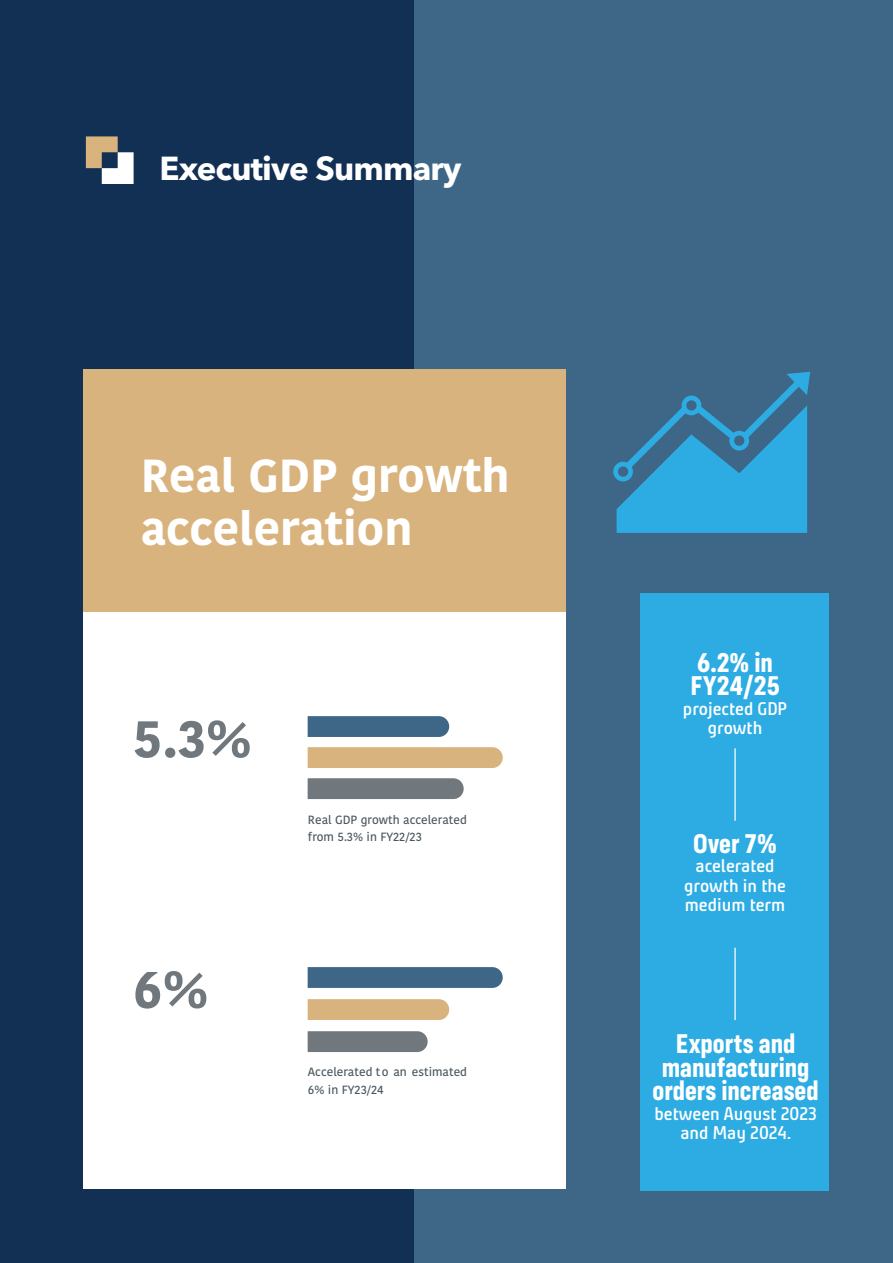
<style>
.page{position:relative;width:893px;height:1263px;background:#fff}
.page>*{position:absolute;margin:0;border:0;box-sizing:border-box;transform-origin:0 0}
.t1{font:700 52.2px "Kohinoor Bangla";color:#70787d}
.t2{font:700 46.2px/53.7px "Kohinoor Bangla";color:#fff}
.Headings_White{font:700 33px "Avenir Nxt 2 W1 G";letter-spacing:-.025em;color:#fff}
.t3{font:700 28.05px/23.7px "Config Condensed";color:#fff}
.t4{font:600 18.3px/19.5px "Bunday Clean";color:#fff;text-align:center}
.t5{font:500 12px/17.9px "Kohinoor Bangla";color:#4a575e}
</style>
<div class="page">
<div style="left:0;top:1px;width:892px;height:1262px;background:#123054"></div>
<div style="left:414px;top:1px;width:479px;height:1262px;background:#3d6687"></div>
<div style="left:84px;top:370px;width:482px;height:818px;background:#fff"></div>
<div style="left:84px;top:370px;width:482px;height:242px;background:#d9b37d"></div>
<svg style="left:308px;top:967px;width:195px;height:21px;background:#416989"></svg>
<div style="left:308px;top:999px;width:141px;height:21px;background:#d9b37d"></div>
<svg style="left:308px;top:1031px;width:120px;height:21px;background:#747c81"></svg>
<div style="left:308px;top:747px;width:195px;height:21px;background:#d9b37d"></div>
<div style="left:308px;top:716px;width:141px;height:21px;background:#3d6687"></div>
<div style="left:308px;top:778px;width:156px;height:21px;background:#70787d"></div>
<svg style="left:613px;top:372px;width:197px;height:161px"></svg>
<svg style="left:86px;top:136px;width:48px;height:48px"></svg>
<div style="left:640px;top:593px;width:189px;height:598px;background:#2cace3"></div>
<hr style="left:734px;top:748px;width:2px;height:73px;background:#fff">
<hr style="left:734px;top:948px;width:2px;height:72px;background:#fff">
<p class="Headings_White" style="left:159px;top:142px;width:304px">Executive Summary</p>
<h2 class="t2" style="left:141px;top:446px;width:371px">Real GDP growth acceleration</h2>
<h1 class="t1" style="left:133px;top:693px;width:121px">5.3%</h1>
<h1 class="t1" style="left:133px;top:944px;width:77px">6%</h1>
<p class="t5" style="left:308px;top:810px;width:160px">Real GDP growth accelerated from 5.3% in FY22/23</p>
<p class="t5" style="left:308px;top:1062px;width:161px">Accelerated to an estimated<br>6% in FY23/24</p>
<p class="t3" style="left:690px;top:650px;width:91px">6.2% in<br>FY24/25</p>
<p class="t4" style="left:683px;top:699px;width:106px">projected GDP growth</p>
<p class="t3" style="left:693px;top:831px;width:85px">Over 7%</p>
<p class="t4" style="left:684px;top:856px;width:103px">acelerated growth in the medium term</p>
<p class="t3" style="left:652px;top:1031px;width:168px;text-align:center">Exports and manufacturing orders increased</p>
<p class="t4" style="left:654px;top:1103px;width:164px">between August 2023 and May 2024.</p>
</div>
